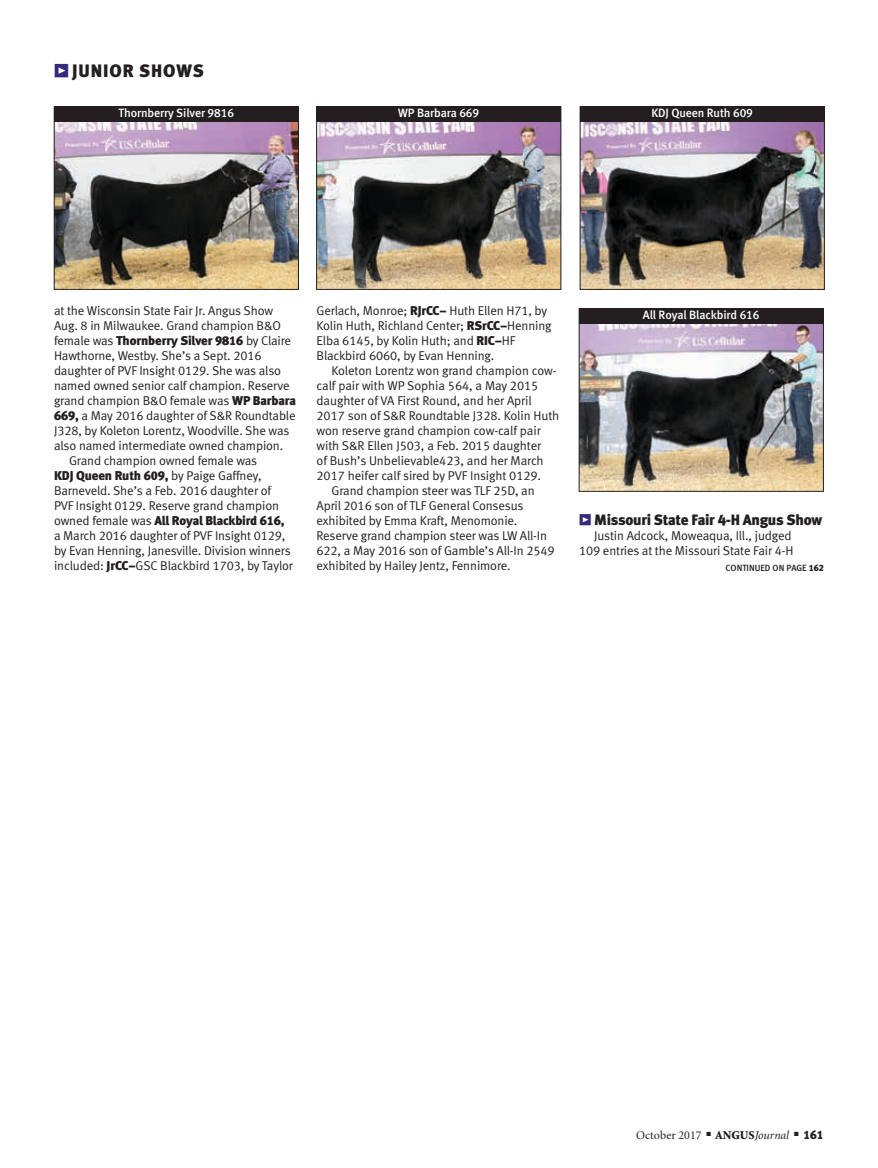
<style>
.page{position:relative;width:878px;height:1168px;background:#fff}
.page>*{position:absolute;margin:0;border:0;box-sizing:border-box;transform-origin:0 0}
.t1{font:18px "Meta Black LF";letter-spacing:.05em;color:#231f20}
.Test_heading{font:15px "Meta Black LF";letter-spacing:-.02em;color:#231f20}
.Test_copy{font:12.75px/15px "Meta Normal LF";letter-spacing:-.01em;color:#231f20}
.White_animal_name{font:12px "Meta Medium LF";letter-spacing:-.01em;color:#fff}
.t2{font:12px "Minion";color:#231f20}
.t3{font:9px "Meta Medium LF";color:#231f20}
.s1{font-family:"Meta Black Expert";color:#342a7b}
.s2{font-family:"Meta Black LF"}
.s3{font-family:"Meta Black Caps Expert";color:#342a7b}
.s4{font-weight:900}
.s5{font-style:italic}
</style>
<div class="page">
<img style="left:56px;top:122px;width:240px;height:166px">
<div style="left:54px;top:106px;width:244px;height:184px;border:1px solid #231f20"></div>
<div style="left:54px;top:106px;width:244px;height:16px;background:#231f20"></div>
<img style="left:582px;top:122px;width:240px;height:166px">
<div style="left:580px;top:106px;width:244px;height:184px;border:1px solid #231f20"></div>
<div style="left:580px;top:106px;width:244px;height:16px;background:#231f20"></div>
<img style="left:318px;top:122px;width:241px;height:166px">
<div style="left:316px;top:106px;width:245px;height:184px;border:1px solid #231f20"></div>
<div style="left:316px;top:106px;width:245px;height:16px;background:#231f20"></div>
<img style="left:581px;top:323px;width:240px;height:166px">
<div style="left:579px;top:308px;width:244px;height:15px;background:#231f20"></div>
<p class="t1" style="left:54px;top:60px;width:151px"><span class="s1">z</span> JUNIOR SHOWS</p>
<p class="White_animal_name" style="left:118px;top:106px;width:117px">Thornberry Silver 9816</p>
<p class="White_animal_name" style="left:398px;top:106px;width:83px">WP Barbara 669</p>
<p class="White_animal_name" style="left:651px;top:106px;width:103px">KDJ Queen Ruth 609</p>
<p class="Test_copy" style="left:54px;top:303px;width:243px">at the Wisconsin State Fair Jr. Angus Show Aug. 8 in Milwaukee. Grand champion B&amp;O female was <span class="s2">Thornberry Silver 9816</span> by Claire Hawthorne, Westby. She’s a Sept. 2016 daughter of PVF Insight 0129. She was also named owned senior calf champion. Reserve grand champion B&amp;O female was <span class="s2">WP Barbara 669,</span> a May 2016 daughter of S&amp;R Roundtable J328, by Koleton Lorentz, Woodville. She was also named intermediate owned champion.</p>
<p class="Test_copy" style="left:54px;top:453px;width:240px;text-indent:15px">Grand champion owned female was<br><span class="s2">KDJ Queen Ruth 609,</span> by Paige Gaffney, Barneveld. She’s a Feb. 2016 daughter of PVF Insight 0129. Reserve grand champion owned female was <span class="s2">All Royal Blackbird 616, </span>a March 2016 daughter of PVF Insight 0129, by Evan Henning, Janesville. Division winners included: <span class="s2">JrCC–</span>GSC Blackbird 1703, by Taylor</p>
<p class="Test_copy" style="left:316px;top:303px;width:236px">Gerlach, Monroe; <span class="s2">RJrCC–</span> Huth Ellen H71, by Kolin Huth, Richland Center; <span class="s2">RSrCC–</span>Henning Elba 6145, by Kolin Huth; and <span class="s2">RIC–</span>HF Blackbird 6060, by Evan Henning.</p>
<p class="Test_copy" style="left:316px;top:363px;width:244px;text-indent:15px">Koleton Lorentz won grand champion cow&shy;calf pair with WP Sophia 564, a May 2015 daughter of VA First Round, and her April 2017 son of S&amp;R Roundtable J328. Kolin Huth won reserve grand champion cow-calf pair with S&amp;R Ellen J503, a Feb. 2015 daughter<br>of Bush’s Unbelievable423, and her March 2017 heifer calf sired by PVF Insight 0129.</p>
<p class="Test_copy" style="left:316px;top:483px;width:239px;text-indent:15px">Grand champion steer was TLF 25D, an April 2016 son of TLF General Consesus exhibited by Emma Kraft, Menomonie.<br>Reserve grand champion steer was LW All-In 622, a May 2016 son of Gamble’s All-In 2549 exhibited by Hailey Jentz, Fennimore.</p>
<p class="White_animal_name" style="left:643px;top:308px;width:118px">All Royal Blackbird 616</p>
<p class="Test_heading" style="left:579px;top:511px;width:244px"><span class="s3">z</span> Missouri State Fair 4-H Angus Show</p>
<p class="Test_copy" style="left:579px;top:528px;width:216px;text-align:right">Justin Adcock, Moweaqua, Ill., judged<br>109 entries at the Missouri State Fair 4-H</p>
<p class="t3" style="left:725px;top:563px;width:100px">CONTINUED ON PAGE <span class="s2">162</span></p>
<p class="t2" style="left:636px;top:1129px;width:189px">October 2017 ■ <span class="s4">ANGUS</span><span class="s5">Journal</span> ■ <span class="s2">161</span></p>
</div>
